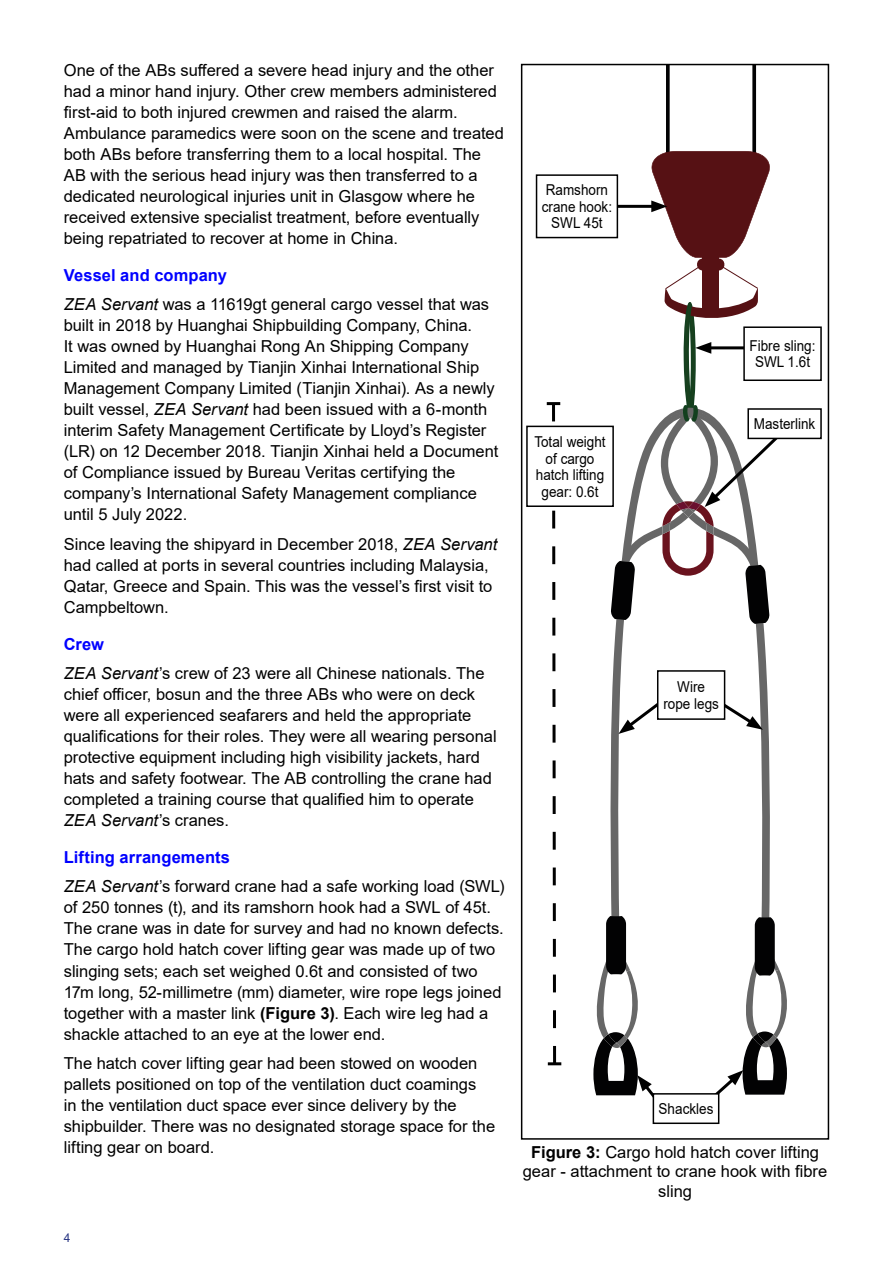
<style>
.page{position:relative;width:893px;height:1263px;background:#fff}
.page>*{position:absolute;margin:0;border:0;box-sizing:border-box;transform-origin:0 0}
._3_0_Main_Body_Text{font:16.5px/21px "Arial MT2";color:#000}
._3_0_Main_Body_Text-2{font:16.5px/21px "Arial";color:#000}
.Figure_caption{font:16.5px/19.5px "Arial";color:#000;text-align:center}
._2_1_Sub_Header{font:700 16.5px "Arial";letter-spacing:.005em;color:#00f}
.t1{font:15px/16.5px "Arial MT2";color:#000;text-align:center;scale:.9 1}
.t2{font:12px "Arial MT2";color:#283583}
.s1{font-family:"Arial"}
.s2{font-family:"Arial";font-style:italic}
.s3{font-style:italic}
.s4{font-family:"Arial MT2"}
.s5{font-family:"Arial";font-weight:700}
.s6{font-weight:700}
</style>
<div class="page">
<svg style="left:752px;top:67px;width:4px;height:84px"></svg>
<svg style="left:666px;top:67px;width:4px;height:84px"></svg>
<div style="left:521px;top:64px;width:308px;height:1076px;border:2px solid #000"></div>
<div style="left:536px;top:174px;width:82px;height:64px;border:2px solid #000"></div>
<div style="left:743px;top:326px;width:79px;height:55px;border:2px solid #000"></div>
<div style="left:747px;top:408px;width:75px;height:31px;border:2px solid #000"></div>
<div style="left:653px;top:1093px;width:66px;height:31px;border:2px solid #000"></div>
<svg style="left:547px;top:402px;width:14px;height:664px"></svg>
<div style="left:527px;top:426px;width:86px;height:80px;background:#fff"></div>
<div style="left:526px;top:426px;width:88px;height:81px;border:2px solid #000"></div>
<svg style="left:593px;top:151px;width:194px;height:963px"></svg>
<div style="left:658px;top:671px;width:67px;height:48px;background:#fff"></div>
<div style="left:657px;top:670px;width:68px;height:50px;border:2px solid #000"></div>
<p class="_3_0_Main_Body_Text" style="left:64px;top:59px;width:442px"><span class="s1">One of the ABs suffered a severe head injury and the other </span>had a minor hand injury. Other crew members administered <span class="s1">first-aid to both injured crewmen and raised the alarm.<br></span>Ambulance paramedics were soon on the scene and treated <span class="s1">both ABs before transferring them to a local hospital. The AB with the serious head injury was then transferred to a </span>dedicated neurological injuries unit in Glasgow where he received extensive specialist treatment, before eventually being repatriated to recover at home in China.</p>
<h2 class="_2_1_Sub_Header" style="left:64px;top:263px;width:165px">Vessel and company</h2>
<p class="_3_0_Main_Body_Text" style="left:64px;top:294px;width:436px"><span class="s2">ZEA Servant</span> was a 11619gt general cargo vessel that was built in 2018 by Huanghai Shipbuilding Company, China.<br>It was owned by Huanghai Rong An Shipping Company Limited and managed by Tianjin Xinhai International Ship Management Company Limited (Tianjin Xinhai). As a newly built vessel, <span class="s2">ZEA Servant</span> had been issued with a 6-month <span class="s1">interim Safety Management Certificate by Lloyd’s Register </span>(LR) on 12 December 2018. Tianjin Xinhai held a Document <span class="s1">of Compliance issued by Bureau Veritas certifying the </span>company’s International Safety Management compliance until 5 July 2022.</p>
<p class="_3_0_Main_Body_Text" style="left:64px;top:533px;width:435px">Since leaving the shipyard in December 2018, <span class="s2">ZEA Servant </span>had called at ports in several countries including Malaysia, <span class="s1">Qatar, Greece and Spain. This was the vessel’s first visit to </span>Campbeltown.</p>
<h2 class="_2_1_Sub_Header" style="left:64px;top:632px;width:42px">Crew</h2>
<p class="_3_0_Main_Body_Text-2" style="left:64px;top:663px;width:434px"><span class="s3">ZEA Servant</span><span class="s4">’s crew of 23 were all Chinese nationals. The </span>chief officer, bosun and the three ABs who were on deck <span class="s4">were all experienced seafarers and held the appropriate </span>qualifications for their roles. They were all wearing personal <span class="s4">protective equipment including high visibility jackets, hard </span>hats and safety footwear. The AB controlling the crane had completed a training course that qualified him to operate <span class="s3">ZEA Servant</span><span class="s4">’s cranes.</span></p>
<h2 class="_2_1_Sub_Header" style="left:64px;top:845px;width:168px">Lifting arrangements</h2>
<p class="_3_0_Main_Body_Text" style="left:64px;top:876px;width:442px"><span class="s2">ZEA Servant</span>’s forward crane had a safe working load (SWL) of 250 tonnes (t), and its ramshorn hook had a SWL of 45t.<br>The crane was in date for survey and had no known defects.<br>The cargo hold hatch cover lifting gear was made up of two slinging sets; each set weighed 0.6t and consisted of two 17m long, 52-millimetre (mm) diameter, wire rope legs joined together with a master link <span class="s5">(Figure 3)</span>. Each wire leg had a shackle attached to an eye at the lower end.</p>
<p class="_3_0_Main_Body_Text" style="left:64px;top:1052px;width:433px">The hatch cover lifting gear had been stowed on wooden pallets positioned on top of the ventilation duct coamings<br>in the ventilation duct space ever since delivery by the shipbuilder. There was no designated storage space for the lifting gear on board.</p>
<p class="t2" style="left:64px;top:1229px;width:8px">4</p>
<p class="t1" style="left:542px;top:182px;width:80px">Ramshorn crane hook:<br>SWL 45t</p>
<p class="t1" style="left:534px;top:433px;width:81px">Total weight of cargo hatch lifting gear: 0.6t</p>
<p class="t1" style="left:749px;top:337px;width:75px">Fibre sling:<br>SWL 1.6t</p>
<p class="t1" style="left:754px;top:416px;width:70px">Masterlink</p>
<p class="t1" style="left:663px;top:679px;width:63px">Wire rope legs</p>
<p class="t1" style="left:659px;top:1100px;width:62px">Shackles</p>
<p class="Figure_caption" style="left:523px;top:1142px;width:306px"><span class="s6">Figure 3:</span> <span class="s4">Cargo hold hatch cover lifting </span>gear - attachment to crane hook with fibre <span class="s4">sling</span></p>
</div>
